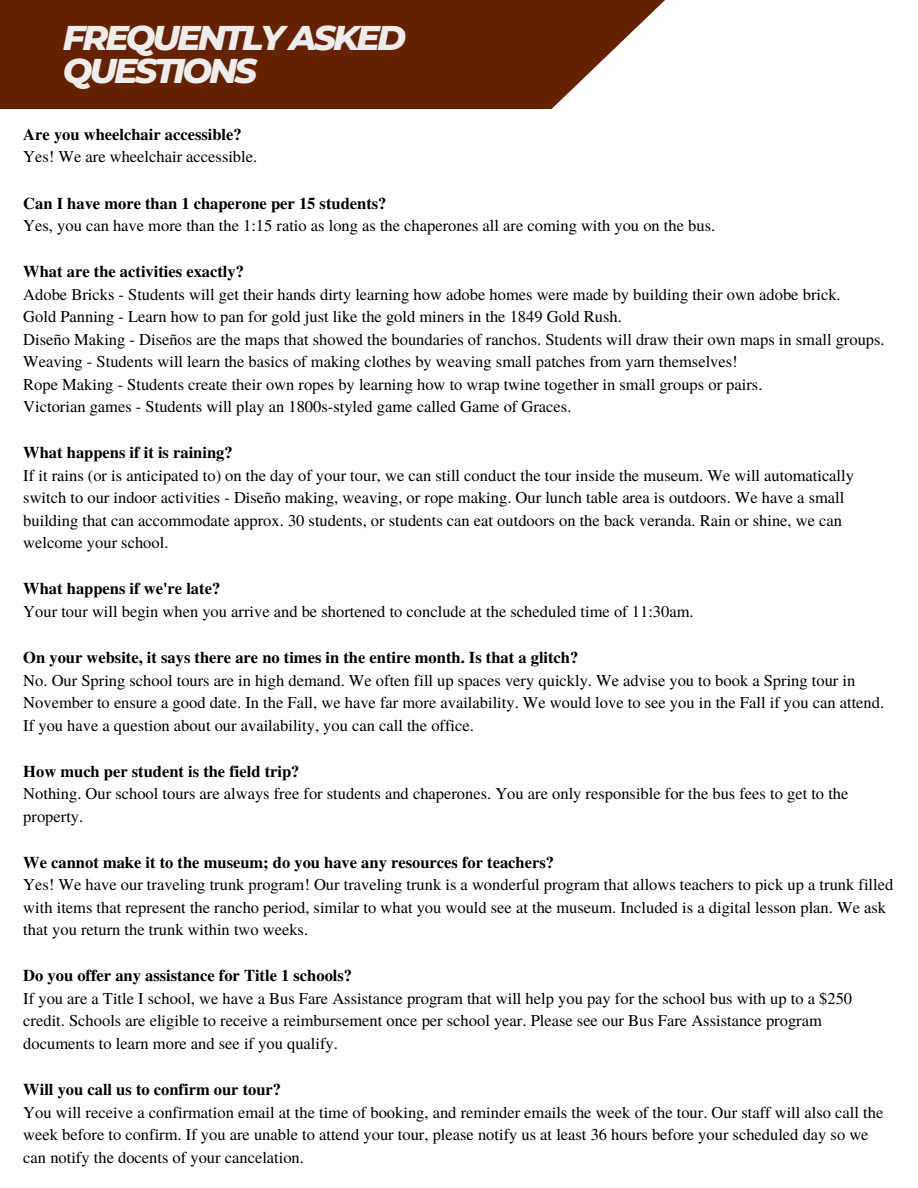
<style>
.page{position:relative;width:918px;height:1188px;background:#fff}
.page>*{position:absolute;margin:0;border:0;box-sizing:border-box;transform-origin:0 0}
.t1{font:italic 800 34.95px/33.8px "Montserrat";letter-spacing:-.085em;color:#ededed}
.t2{font:16.5px/22.5px "Te X Gyre Termes";color:#000}
.t3{font:700 16.5px "Te X Gyre Termes";color:#000}
</style>
<div class="page">
<svg style="left:0;top:0;width:665px;height:109px;background:#723415"></svg>
<h1 class="t1" style="left:63px;top:18px;width:345px">FREQUENTLY ASKED<br>QUESTIONS</h1>
<p class="t3" style="left:23px;top:121px;width:220px">Are you wheelchair accessible?</p>
<p class="t2" style="left:23px;top:145px;width:235px">Yes! We are wheelchair accessible.</p>
<p class="t3" style="left:23px;top:190px;width:365px">Can I have more than 1 chaperone per 15 students?</p>
<p class="t2" style="left:23px;top:213px;width:693px">Yes, you can have more than the 1:15 ratio as long as the chaperones all are coming with you on the bus.</p>
<p class="t3" style="left:23px;top:259px;width:222px">What are the activities exactly?</p>
<p class="t2" style="left:23px;top:282px;width:863px">Adobe Bricks - Students will get their hands dirty learning how adobe homes were made by building their own adobe brick.<br>Gold Panning - Learn how to pan for gold just like the gold miners in the 1849 Gold Rush.<br>Diseño Making - Diseños are the maps that showed the boundaries of ranchos. Students will draw their own maps in small groups.<br>Weaving - Students will learn the basics of making clothes by weaving small patches from yarn themselves!<br>Rope Making - Students create their own ropes by learning how to wrap twine together in small groups or pairs.<br>Victorian games - Students will play an 1800s-styled game called Game of Graces.</p>
<p class="t3" style="left:23px;top:440px;width:211px">What happens if it is raining?</p>
<p class="t2" style="left:23px;top:463px;width:832px">If it rains (or is anticipated to) on the day of your tour, we can still conduct the tour inside the museum. We will automatically switch to our indoor activities - Diseño making, weaving, or rope making. Our lunch table area is outdoors. We have a small building that can accommodate approx. 30 students, or students can eat outdoors on the back veranda. Rain or shine, we can welcome your school.</p>
<p class="t3" style="left:23px;top:576px;width:198px">What happens if we're late?</p>
<p class="t2" style="left:23px;top:599px;width:672px">Your tour will begin when you arrive and be shortened to conclude at the scheduled time of 11:30am.</p>
<p class="t3" style="left:23px;top:645px;width:557px">On your website, it says there are no times in the entire month. Is that a glitch?</p>
<p class="t2" style="left:23px;top:668px;width:862px">No. Our Spring school tours are in high demand. We often fill up spaces very quickly. We advise you to book a Spring tour in<br>November to ensure a good date. In the Fall, we have far more availability. We would love to see you in the Fall if you can attend.<br>If you have a question about our availability, you can call the office.</p>
<p class="t3" style="left:23px;top:758px;width:278px">How much per student is the field trip?</p>
<p class="t2" style="left:23px;top:781px;width:827px">Nothing. Our school tours are always free for students and chaperones. You are only responsible for the bus fees to get to the property.</p>
<p class="t3" style="left:23px;top:849px;width:532px">We cannot make it to the museum; do you have any resources for teachers?</p>
<p class="t2" style="left:23px;top:873px;width:872px">Yes! We have our traveling trunk program! Our traveling trunk is a wonderful program that allows teachers to pick up a trunk filled with items that represent the rancho period, similar to what you would see at the museum. Included is a digital lesson plan. We ask that you return the trunk within two weeks.</p>
<p class="t3" style="left:23px;top:963px;width:330px">Do you offer any assistance for Title 1 schools?</p>
<p class="t2" style="left:23px;top:986px;width:830px">If you are a Title I school, we have a Bus Fare Assistance program that will help you pay for the school bus with up to a $250 credit. Schools are eligible to receive a reimbursement once per school year. Please see our Bus Fare Assistance program documents to learn more and see if you qualify.</p>
<p class="t3" style="left:23px;top:1077px;width:259px">Will you call us to confirm our tour?</p>
<p class="t2" style="left:23px;top:1100px;width:862px">You will receive a confirmation email at the time of booking, and reminder emails the week of the tour. Our staff will also call the week before to confirm. If you are unable to attend your tour, please notify us at least 36 hours before your scheduled day so we can notify the docents of your cancelation.</p>
</div>
